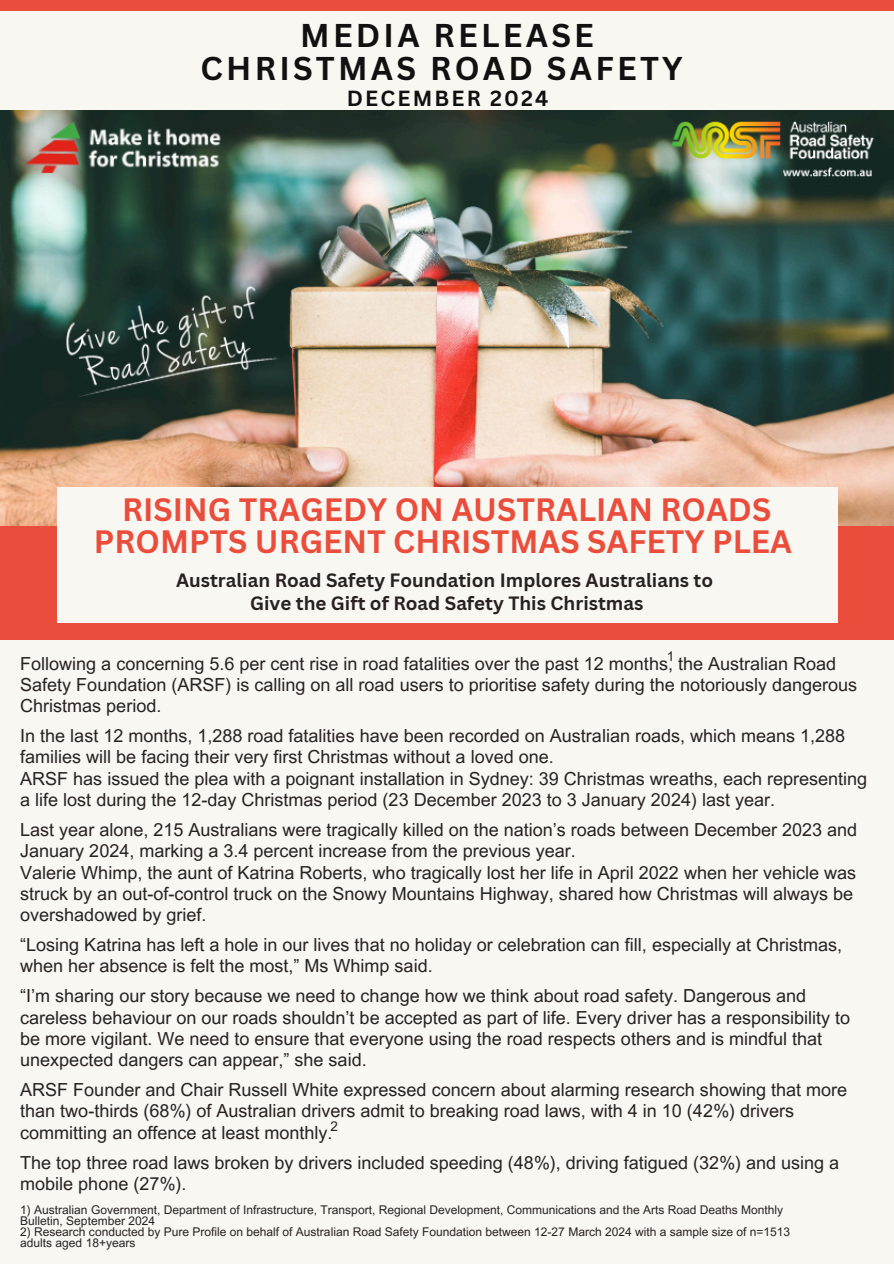
<style>
.page{position:relative;width:894px;height:1264px;background:#fff}
.page>*{position:absolute;margin:0;border:0;box-sizing:border-box;transform-origin:0 0}
.t1{font:700 32.1px/32.7px "Canva Sans";letter-spacing:.1em;color:#111;text-align:center}
.t2{font:700 31.5px/31.5px "Canva Sans";color:#ea4d3c;text-align:center}
.t3{font:700 21.3px "Canva Sans";letter-spacing:.1em;color:#111}
.t4{font:700 18.75px/22.5px "Canva Sans";color:#282120;text-align:center}
.t5{font:18px/21.3px "Arial MT Pro";color:#282120}
.t6{font:13.5px "Arial MT Pro";color:#282120}
.t7{font:12px/10.9px "Arial MT Pro";color:#282120}
</style>
<div class="page">
<div style="left:0;top:0;width:893px;height:1263px;background:#ea4d3c"></div>
<div style="left:0;top:11px;width:893px;height:118px;background:#f8f7f2"></div>
<img style="left:0;top:110px;width:893px;height:415px">
<div style="left:57px;top:487px;width:780px;height:136px;background:#f8f7f2"></div>
<div style="left:0;top:640px;width:893px;height:623px;background:#f8f7f2"></div>
<p class="t1" style="left:200px;top:18px;width:483px">MEDIA RELEASE<br>CHRISTMAS ROAD SAFETY</p>
<p class="t3" style="left:347px;top:83px;width:203px">DECEMBER 2024</p>
<h1 class="t2" style="left:94px;top:493px;width:699px">RISING TRAGEDY ON AUSTRALIAN ROADS<br>PROMPTS URGENT CHRISTMAS SAFETY PLEA</h1>
<h1 class="t4" style="left:176px;top:569px;width:538px">Australian Road Safety Foundation Implores Australians to<br>Give the Gift of Road Safety This Christmas</h1>
<h3 class="t6" style="left:666px;top:651px;width:9px">1</h3>
<h2 class="t5" style="left:20px;top:655px;width:838px">Following a concerning 5.6 per cent rise in road fatalities over the past 12 months, the Australian Road<br>Safety Foundation (ARSF) is calling on all road users to prioritise safety during the notoriously dangerous<br>Christmas period.</h2>
<p class="t5" style="left:20px;top:727px;width:848px">In the last 12 months, 1,288 road fatalities have been recorded on Australian roads, which means 1,288 families will be facing their very first Christmas without a loved one.<br>ARSF has issued the plea with a poignant installation in Sydney: 39 Christmas wreaths, each representing a life lost during the 12-day Christmas period (23 December 2023 to 3 January 2024) last year.</p>
<h3 class="t5" style="left:20px;top:821px;width:838px">Last year alone, 215 Australians were tragically killed on the nation’s roads between December 2023 and January 2024, marking a 3.4 percent increase from the previous year.<br>Valerie Whimp, the aunt of Katrina Roberts, who tragically lost her life in April 2022 when her vehicle was struck by an out-of-control truck on the Snowy Mountains Highway, shared how Christmas will always be overshadowed by grief.</h3>
<h3 class="t5" style="left:20px;top:936px;width:823px">“Losing Katrina has left a hole in our lives that no holiday or celebration can fill, especially at Christmas, when her absence is felt the most,” Ms Whimp said.</h3>
<h3 class="t5" style="left:20px;top:987px;width:831px">“I’m sharing our story because we need to change how we think about road safety. Dangerous and careless behaviour on our roads shouldn’t be accepted as part of life. Every driver has a responsibility to be more vigilant. We need to ensure that everyone using the road respects others and is mindful that unexpected dangers can appear,” she said.</h3>
<h3 class="t5" style="left:20px;top:1081px;width:828px">ARSF Founder and Chair Russell White expressed concern about alarming research showing that more than two-thirds (68%) of Australian drivers admit to breaking road laws, with 4 in 10 (42%) drivers committing an offence at least monthly.</h3>
<h3 class="t5" style="left:20px;top:1153px;width:820px">The top three road laws broken by drivers included speeding (48%), driving fatigued (32%) and using a mobile phone (27%).</h3>
<h3 class="t6" style="left:330px;top:1120px;width:9px">2</h3>
<p class="t7" style="left:20px;top:1205px;width:764px">1) Australian Government, Department of Infrastructure, Transport, Regional Development, Communications and the Arts Road Deaths Monthly<br>Bulletin, September 2024</p>
<p class="t7" style="left:20px;top:1227px;width:771px">2) Research conducted by Pure Profile on behalf of Australian Road Safety Foundation between 12-27 March 2024 with a sample size of n=1513 adults aged 18+years</p>
</div>
